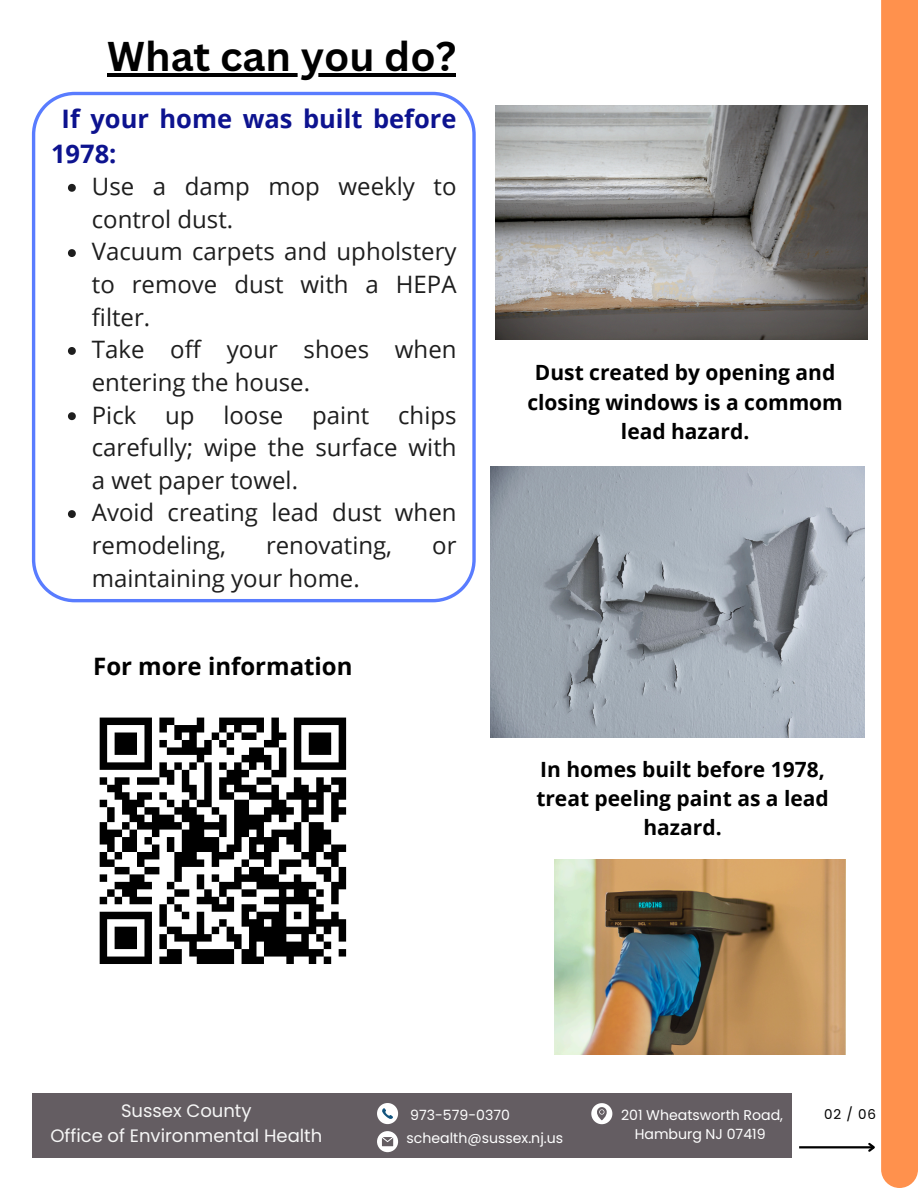
<style>
.page{position:relative;width:918px;height:1188px;background:#fff}
.page>*{position:absolute;margin:0;border:0;box-sizing:border-box;transform-origin:0 0}
.t1{font:700 40.5px "Canva Sans";color:#000}
.t2{font:700 25.5px/34.8px "Open Sans";color:#0d138f}
.t3{font:24px/32.7px "Open Sans";color:#1e1e1e}
.t4{font:700 24px "Open Sans";color:#000}
.t5{font:700 21px/29.2px "Open Sans";color:#000;text-align:center}
.t6{font:18px "Poppins";color:#f6f6f6}
.t7{font:14.1px/19.2px "Poppins";color:#fff;text-align:center}
.t8{font:13.5px "Poppins";color:#000}
</style>
<div class="page">
<hr style="left:799px;top:1146px;width:75px;height:2px;background:#000">
<svg style="left:866px;top:1142px;width:9px;height:10px"></svg>
<div style="left:881px;top:0;width:37px;height:1188px;background:#ff914d"></div>
<div style="left:32px;top:1094px;width:759px;height:64px;background:#645d62"></div>
<svg style="left:377px;top:1103px;width:21px;height:21px"></svg>
<svg style="left:377px;top:1131px;width:21px;height:21px"></svg>
<svg style="left:591px;top:1103px;width:21px;height:21px"></svg>
<img style="left:495px;top:105px;width:373px;height:234px">
<img style="left:490px;top:467px;width:375px;height:271px">
<svg style="left:32px;top:92px;width:444px;height:510px"></svg>
<hr style="left:107px;top:73px;width:349px;height:4px;background:#000">
<svg style="left:68px;top:184px;width:8px;height:8px"></svg>
<svg style="left:68px;top:249px;width:8px;height:8px"></svg>
<svg style="left:68px;top:347px;width:8px;height:8px"></svg>
<svg style="left:68px;top:412px;width:8px;height:8px"></svg>
<svg style="left:68px;top:510px;width:8px;height:8px"></svg>
<img style="left:554px;top:860px;width:292px;height:195px">
<svg style="left:99px;top:717px;width:248px;height:247px"></svg>
<p class="t1" style="left:107px;top:28px;width:350px">What can you do?</p>
<h4 class="t2" style="left:51px;top:100px;width:407px;text-indent:11px">If your home was built before<br>1978:</h4>
<p class="t3" style="left:92px;top:169px;width:366px">Use a damp mop weekly to control dust.</p>
<h4 class="t3" style="left:92px;top:235px;width:366px;text-align:justify">Vacuum carpets and upholstery to remove dust with a HEPA filter.</h4>
<p class="t3" style="left:92px;top:333px;width:366px">Take off your shoes when entering the house.</p>
<p class="t3" style="left:92px;top:398px;width:366px;text-align:justify">Pick up loose paint chips carefully; wipe the surface with a wet paper towel.</p>
<p class="t3" style="left:92px;top:496px;width:366px">Avoid creating lead dust when remodeling,</p>
<p class="t3" style="left:266px;top:528px;width:128px">renovating,</p>
<p class="t3" style="left:432px;top:528px;width:26px">or</p>
<p class="t3" style="left:92px;top:561px;width:269px">maintaining your home.</p>
<p class="t4" style="left:93px;top:650px;width:261px">For more information</p>
<p class="t5" style="left:527px;top:358px;width:317px">Dust created by opening and closing windows is a commom lead hazard.</p>
<p class="t5" style="left:536px;top:754px;width:294px">In homes built before 1978, treat peeling paint as a lead hazard.</p>
<h2 class="t6" style="left:121px;top:1099px;width:132px">Sussex County</h2>
<h1 class="t8" style="left:824px;top:1105px;width:53px">02 / 06</h1>
<h2 class="t6" style="left:50px;top:1123px;width:274px">Office of Environmental Health</h2>
<p class="t7" style="left:407px;top:1129px;width:158px">schealth@sussex.nj.us</p>
<p class="t7" style="left:621px;top:1106px;width:163px">201 Wheatsworth Road,<br>Hamburg NJ 07419</p>
<p class="t7" style="left:410px;top:1106px;width:101px">973-579-0370</p>
</div>
